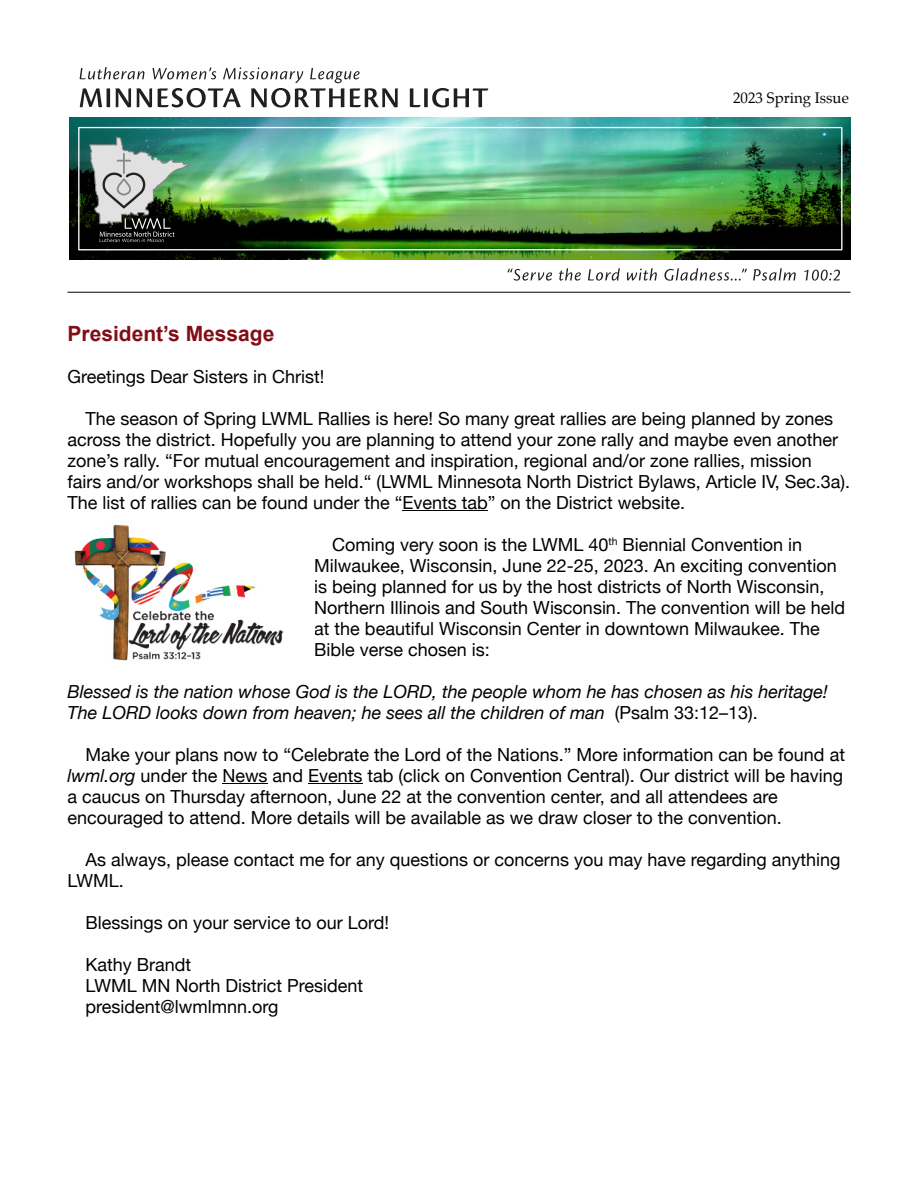
<style>
.page{position:relative;width:918px;height:1188px;background:#fff}
.page>*{position:absolute;margin:0;border:0;box-sizing:border-box;transform-origin:0 0}
.t1{font:700 21px "Arial";color:#830d17}
.t2{font:18px/21px "Helvetica Neue";color:#000}
.t3{font:italic 18px/21px "Helvetica Neue";color:#000}
.t4{font:15px "Palatino";color:#000}
.s1{font-style:normal}
.s2{font-style:italic}
</style>
<div class="page">
<img style="left:70px;top:118px;width:781px;height:141px">
<div style="left:78px;top:127px;width:764px;height:123px;border:1px solid #fff"></div>
<svg style="left:410px;top:88px;width:78px;height:20px"></svg>
<svg style="left:508px;top:269px;width:44px;height:12px"></svg>
<svg style="left:559px;top:268px;width:22px;height:13px"></svg>
<svg style="left:588px;top:268px;width:32px;height:13px"></svg>
<svg style="left:627px;top:268px;width:30px;height:13px"></svg>
<svg style="left:664px;top:268px;width:83px;height:13px"></svg>
<svg style="left:753px;top:268px;width:43px;height:13px"></svg>
<svg style="left:804px;top:270px;width:36px;height:11px"></svg>
<img style="left:80px;top:67px;width:318px;height:225px">
<hr style="left:68px;top:292px;width:782px;height:1px;background:#000">
<hr style="left:403px;top:510px;width:85px;height:1px;background:#000">
<hr style="left:222px;top:783px;width:46px;height:1px;background:#000">
<hr style="left:308px;top:783px;width:54px;height:1px;background:#000">
<img style="left:74px;top:524px;width:210px;height:137px">
<p class="t4" style="left:733px;top:91px;width:117px">2023 Spring Issue</p>
<p class="t1" style="left:68px;top:325px;width:208px">President’s Message</p>
<p class="t2" style="left:68px;top:365px;width:259px">Greetings Dear Sisters in Christ!</p>
<p class="t2" style="left:68px;top:407px;width:784px;text-indent:18px">The season of Spring LWML Rallies is here! So many great rallies are being planned by zones across the district. Hopefully you are planning to attend your zone rally and maybe even another zone’s rally. “For mutual encouragement and inspiration, regional and/or zone rallies, mission fairs and/or workshops shall be held.“ (LWML Minnesota North District Bylaws, Article IV, Sec.3a).<br>The list of rallies can be found under the “Events tab” on the District website.</p>
<p class="t2" style="left:314px;top:533px;width:532px;text-indent:18px">Coming very soon is the LWML 40<sup>th</sup> Biennial Convention in Milwaukee, Wisconsin, June 22-25, 2023. An exciting convention is being planned for us by the host districts of North Wisconsin, Northern Illinois and South Wisconsin. The convention will be held at the beautiful Wisconsin Center in downtown Milwaukee. The Bible verse chosen is:</p>
<p class="t3" style="left:68px;top:680px;width:762px">Blessed is the nation whose God is the LORD, the people whom he has chosen as his heritage!<br>The LORD looks down from heaven; he sees all the children of man <span class="s1">(Psalm 33:12–13).</span></p>
<p class="t2" style="left:68px;top:743px;width:779px;text-indent:18px">Make your plans now to “Celebrate the Lord of the Nations.” More information can be found at <span class="s2">lwml.org</span> under the News and Events tab (click on Convention Central). Our district will be having a caucus on Thursday afternoon, June 22 at the convention center, and all attendees are encouraged to attend. More details will be available as we draw closer to the convention.</p>
<p class="t2" style="left:68px;top:848px;width:775px;text-indent:18px">As always, please contact me for any questions or concerns you may have regarding anything<br>LWML.</p>
<p class="t2" style="left:86px;top:911px;width:305px">Blessings on your service to our Lord!</p>
<p class="t2" style="left:86px;top:953px;width:279px">Kathy Brandt<br>LWML MN North District President president@lwmlmnn.org</p>
</div>
